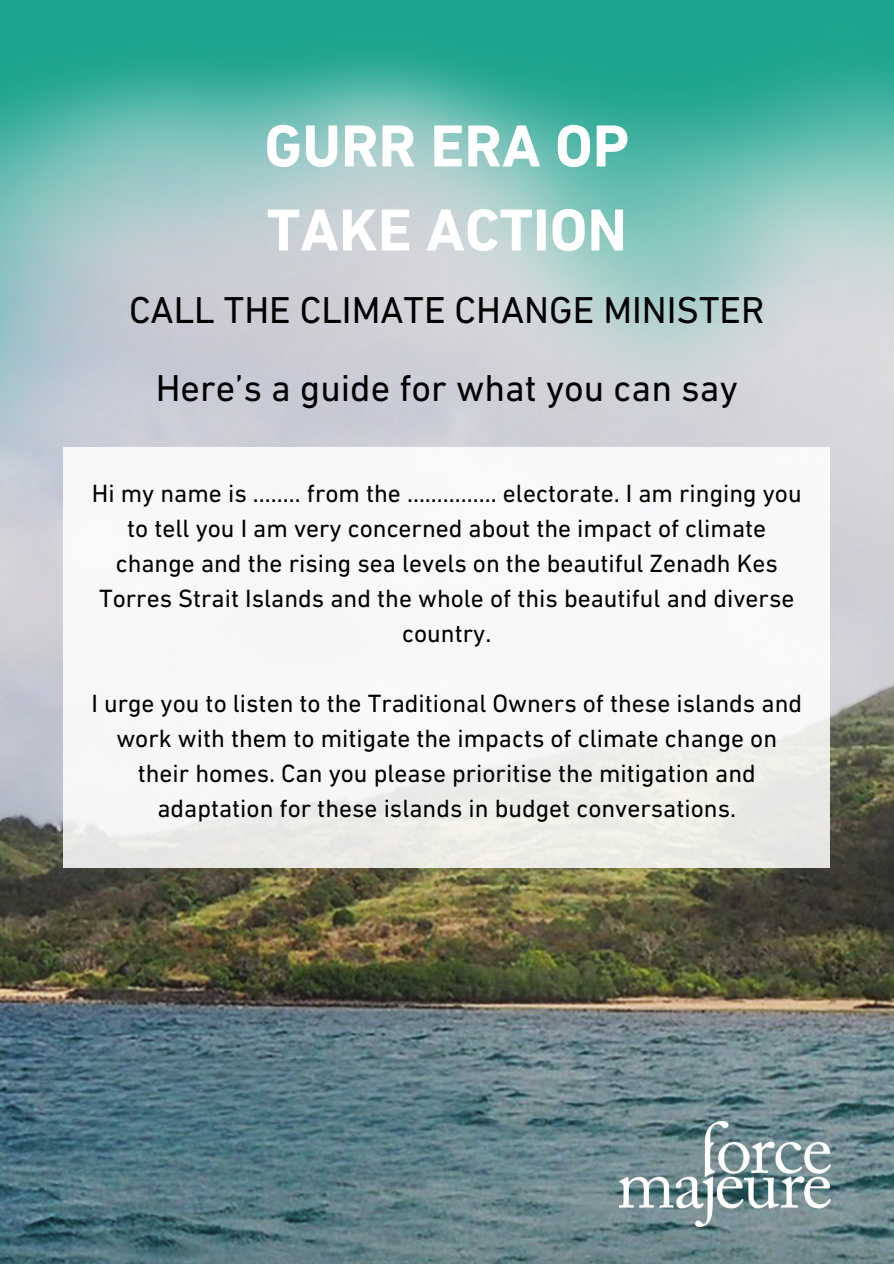
<style>
.page{position:relative;width:894px;height:1264px;background:#fff}
.page>*{position:absolute;margin:0;border:0;box-sizing:border-box;transform-origin:0 0}
.t1{font:700 60.15px "DIN Next LT Pro";color:#fff}
.t2{font:38.1px "DIN Next LT Pro";color:#000}
.t3{font:25.35px/35px "DIN Next LT Pro";color:#000;text-align:center}
</style>
<div class="page">
<img style="left:0;top:0;width:893px;height:1263px">
<div style="left:64px;top:447px;width:765px;height:420px;background:linear-gradient(to bottom,#fcfcfe,#efefed)"></div>
<img style="left:619px;top:1120px;width:210px;height:106px">
<p class="t1" style="left:264px;top:121px;width:366px">GURR ERA OP</p>
<p class="t1" style="left:266px;top:205px;width:361px">TAKE ACTION</p>
<p class="t2" style="left:129px;top:295px;width:637px">CALL THE CLIMATE CHANGE MINISTER</p>
<p class="t2" style="left:156px;top:372px;width:583px">Here’s a guide for what you can say</p>
<p class="t3" style="left:92px;top:478px;width:711px">Hi my name is …….. from the …………… electorate. I am ringing you to tell you I am very concerned about the impact of climate change and the rising sea levels on the beautiful Zenadh Kes Torres Strait Islands and the whole of this beautiful and diverse country.</p>
<p class="t3" style="left:91px;top:687px;width:712px">I urge you to listen to the Traditional Owners of these islands and work with them to mitigate the impacts of climate change on their homes. Can you please prioritise the mitigation and adaptation for these islands in budget conversations.</p>
</div>
